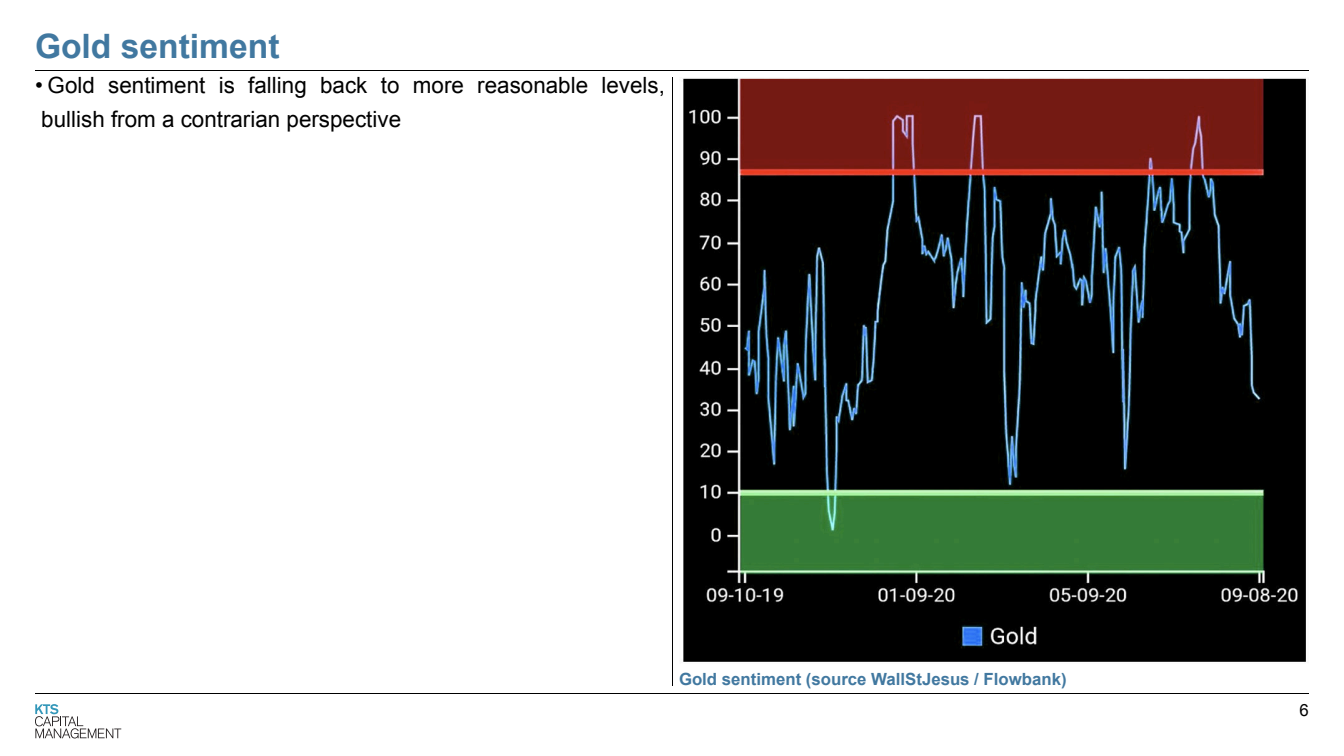
<style>
.page{position:relative;width:1344px;height:756px;background:#fff}
.page>*{position:absolute;margin:0;border:0;box-sizing:border-box;transform-origin:0 0}
.t1{font:700 33.6px "Arial";color:#4178a0}
.t2{font:22.4px/33.6px "Arial";color:#000}
.t3{font:700 16.8px "Arial";color:#4178a0}
.t4{font:16.8px "Arial";color:#000}
</style>
<div class="page">
<svg style="left:35px;top:704px;width:86px;height:34px"></svg>
<hr style="left:35px;top:693px;width:1274px;height:1px;background:#000">
<hr style="left:35px;top:70px;width:1274px;height:1px;background:#000">
<img style="left:683px;top:78px;width:623px;height:584px">
<hr style="left:672px;top:77px;width:1px;height:609px;background:#000">
<h1 class="t1" style="left:35px;top:34px;width:246px">Gold sentiment</h1>
<p class="t2" style="left:35px;top:70px;width:632px">• Gold sentiment is falling back to more reasonable levels, bullish from a contrarian perspective</p>
<p class="t3" style="left:679px;top:673px;width:389px">Gold sentiment (source WallStJesus / Flowbank)</p>
<p class="t4" style="left:1300px;top:703px;width:11px">6</p>
</div>
